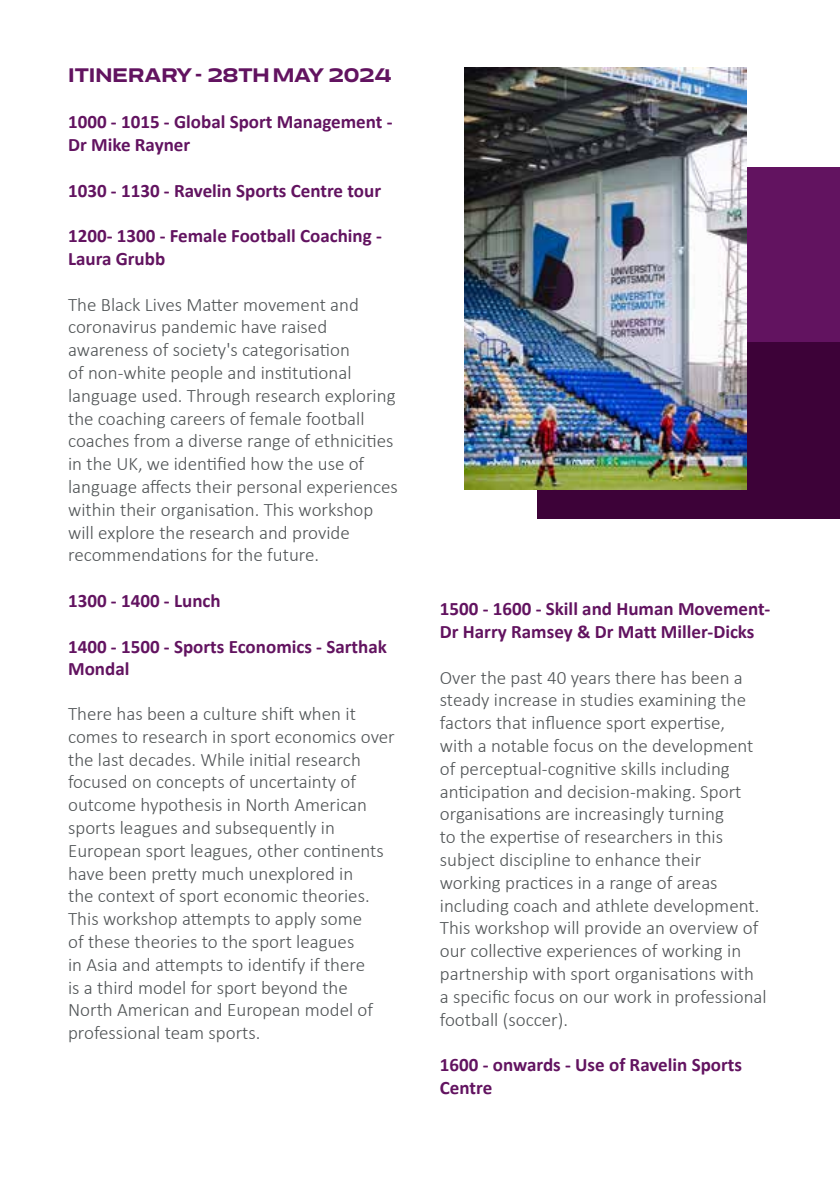
<style>
.page{position:relative;width:840px;height:1191px;background:#fff}
.page>*{position:absolute;margin:0;border:0;box-sizing:border-box;transform-origin:0 0}
.t1{font:300 19px/22.8px "Calibri";color:#505456}
.t2{font:700 19px/22.8px "Calibri";color:#621360}
.t3{font:700 18px "Aero";color:#621360}
</style>
<div class="page">
<div style="left:537px;top:167px;width:302px;height:175px;background:#621360"></div>
<div style="left:537px;top:342px;width:302px;height:177px;background:#3d0238"></div>
<img style="left:464px;top:68px;width:282px;height:422px">
<p class="t3" style="left:68px;top:65px;width:324px">ITINERARY - 28TH MAY 2024</p>
<p class="t2" style="left:68px;top:110px;width:326px">1000 - 1015 - Global Sport Management -<br>Dr Mike Rayner</p>
<p class="t2" style="left:68px;top:178px;width:314px">1030 - 1130 - Ravelin Sports Centre tour</p>
<p class="t2" style="left:68px;top:224px;width:315px">1200- 1300 - Female Football Coaching -<br>Laura Grubb</p>
<p class="t1" style="left:68px;top:293px;width:331px">The Black Lives Matter movement and coronavirus pandemic have raised awareness of society's categorisation<br>of non-white people and institutional language used. Through research exploring the coaching careers of female football coaches from a diverse range of ethnicities in the UK, we identified how the use of language affects their personal experiences within their organisation. This workshop will explore the research and provide recommendations for the future.</p>
<p class="t2" style="left:68px;top:588px;width:154px">1300 - 1400 - Lunch</p>
<p class="t2" style="left:68px;top:634px;width:320px">1400 - 1500 - Sports Economics - Sarthak<br>Mondal</p>
<p class="t1" style="left:68px;top:702px;width:328px">There has been a culture shift when it comes to research in sport economics over the last decades. While initial research focused on concepts of uncertainty of outcome hypothesis in North American sports leagues and subsequently in European sport leagues, other continents have been pretty much unexplored in<br>the context of sport economic theories.<br>This workshop attempts to apply some<br>of these theories to the sport leagues<br>in Asia and attempts to identify if there<br>is a third model for sport beyond the North American and European model of professional team sports.</p>
<p class="t2" style="left:439px;top:597px;width:331px">1500 - 1600 - Skill and Human Movement-<br>Dr Harry Ramsey &amp; Dr Matt Miller-Dicks</p>
<p class="t1" style="left:439px;top:665px;width:328px">Over the past 40 years there has been a steady increase in studies examining the factors that influence sport expertise,<br>with a notable focus on the development of perceptual-cognitive skills including anticipation and decision-making. Sport organisations are increasingly turning<br>to the expertise of researchers in this subject discipline to enhance their working practices in a range of areas including coach and athlete development.<br>This workshop will provide an overview of our collective experiences of working in partnership with sport organisations with a specific focus on our work in professional football (soccer).</p>
<p class="t2" style="left:439px;top:1053px;width:303px">1600 - onwards - Use of Ravelin Sports<br>Centre</p>
</div>
